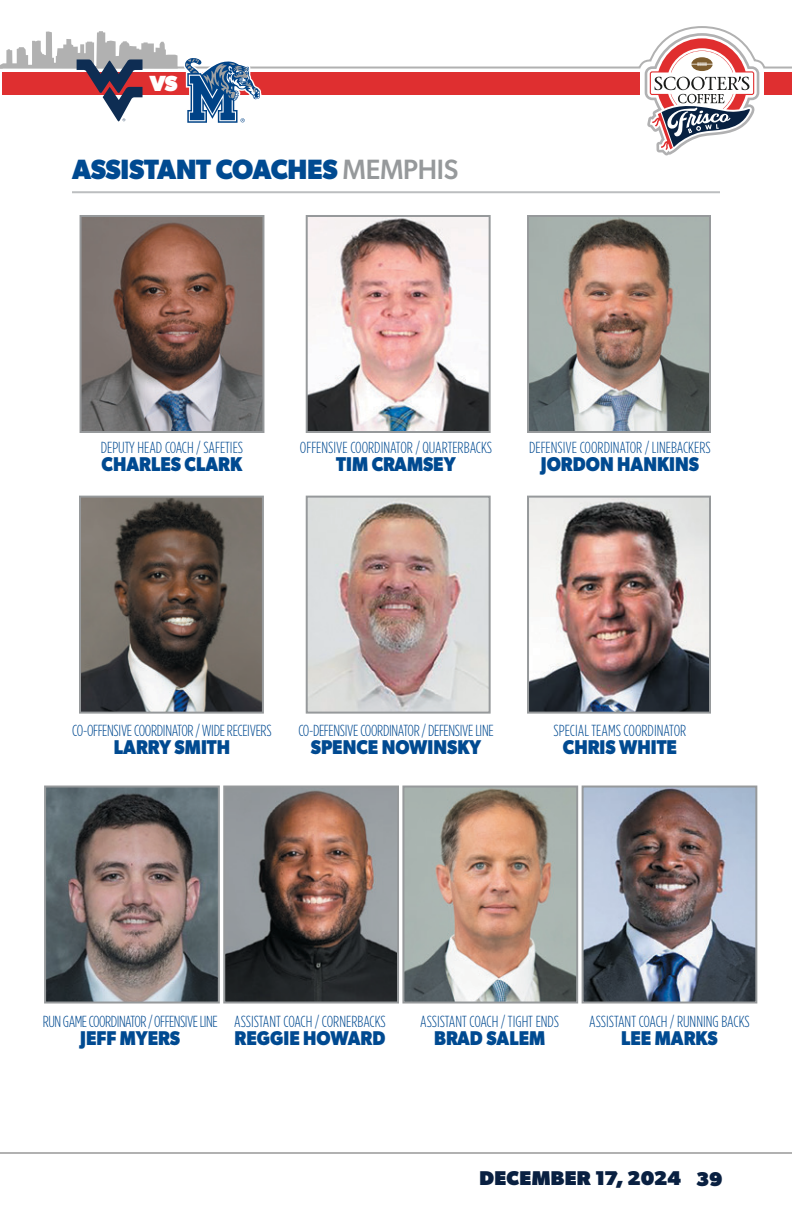
<style>
.page{position:relative;width:792px;height:1224px;background:#fff}
.page>*{position:absolute;margin:0;border:0;box-sizing:border-box;transform-origin:0 0}
.t1{font:700 28px "Gibson";letter-spacing:-.01em;color:#004a91;scale:.96 1}
.t2{font:800 22px "Gibson";color:#fff}
.t3{font:700 20px "Gibson";color:#004a91;scale:.9 1}
.t4{font:800 20px "Gibson";letter-spacing:.01em;color:#092041}
.t5{font:300 16px "Gotham Condensed";letter-spacing:-.015em;color:#004a91}
.s1{font-weight:500;color:#96999b}
</style>
<div class="page">
<hr style="left:72px;top:191px;width:648px;height:2px;background:#bcbec0">
<img style="left:83px;top:218px;width:178px;height:212px">
<div style="left:80px;top:215px;width:184px;height:218px;border:2px solid #96999b"></div>
<img style="left:82px;top:499px;width:179px;height:212px">
<div style="left:79px;top:496px;width:185px;height:218px;border:2px solid #96999b"></div>
<img style="left:309px;top:218px;width:179px;height:212px">
<div style="left:306px;top:215px;width:185px;height:218px;border:2px solid #96999b"></div>
<img style="left:309px;top:499px;width:179px;height:212px">
<div style="left:306px;top:496px;width:185px;height:218px;border:2px solid #96999b"></div>
<img style="left:530px;top:218px;width:178px;height:212px">
<div style="left:527px;top:215px;width:184px;height:218px;border:2px solid #96999b"></div>
<img style="left:530px;top:499px;width:178px;height:212px">
<div style="left:527px;top:496px;width:184px;height:218px;border:2px solid #96999b"></div>
<img style="left:47px;top:789px;width:170px;height:212px">
<div style="left:44px;top:786px;width:176px;height:218px;border:2px solid #96999b"></div>
<img style="left:226px;top:789px;width:170px;height:212px">
<div style="left:223px;top:786px;width:176px;height:218px;border:2px solid #96999b"></div>
<img style="left:405px;top:789px;width:170px;height:212px">
<div style="left:402px;top:786px;width:176px;height:218px;border:2px solid #96999b"></div>
<img style="left:585px;top:789px;width:169px;height:212px">
<div style="left:582px;top:786px;width:175px;height:218px;border:2px solid #96999b"></div>
<hr style="left:0;top:1152px;width:792px;height:2px;background:#b1b1b1">
<svg style="left:0;top:26px;width:792px;height:129px"></svg>
<h2 class="t2" style="left:149px;top:71px;width:30px">VS</h2>
<h1 class="t1" style="left:72px;top:152px;width:404px">ASSISTANT COACHES <span class="s1">MEMPHIS</span></h1>
<p class="t5" style="left:101px;top:438px;width:144px">DEPUTY HEAD COACH / SAFETIES</p>
<p class="t3" style="left:102px;top:452px;width:158px">CHARLES CLARK</p>
<p class="t5" style="left:300px;top:438px;width:194px">OFFENSIVE COORDINATOR / QUARTERBACKS</p>
<p class="t3" style="left:336px;top:452px;width:134px">TIM CRAMSEY</p>
<p class="t5" style="left:529px;top:438px;width:183px">DEFENSIVE COORDINATOR / LINEBACKERS</p>
<p class="t3" style="left:541px;top:452px;width:177px">JORDON HANKINS</p>
<p class="t5" style="left:72px;top:722px;width:201px">CO-OFFENSIVE COORDINATOR / WIDE RECEIVERS</p>
<p class="t3" style="left:114px;top:736px;width:131px">LARRY SMITH</p>
<p class="t5" style="left:298px;top:722px;width:197px">CO-DEFENSIVE COORDINATOR / DEFENSIVE LINE</p>
<p class="t3" style="left:311px;top:736px;width:191px">SPENCE NOWINSKY</p>
<p class="t5" style="left:554px;top:722px;width:134px">SPECIAL TEAMS COORDINATOR</p>
<p class="t3" style="left:563px;top:736px;width:128px">CHRIS WHITE</p>
<p class="t5" style="left:43px;top:1012px;width:176px">RUN GAME COORDINATOR / OFFENSIVE LINE</p>
<p class="t3" style="left:80px;top:1026px;width:113px">JEFF MYERS</p>
<p class="t5" style="left:234px;top:1012px;width:153px">ASSISTANT COACH / CORNERBACKS</p>
<p class="t3" style="left:235px;top:1026px;width:169px">REGGIE HOWARD</p>
<p class="t5" style="left:420px;top:1012px;width:141px">ASSISTANT COACH / TIGHT ENDS</p>
<p class="t3" style="left:434px;top:1026px;width:125px">BRAD SALEM</p>
<p class="t5" style="left:589px;top:1012px;width:162px">ASSISTANT COACH / RUNNING BACKS</p>
<p class="t3" style="left:621px;top:1026px;width:109px">LEE MARKS</p>
<p class="t4" style="left:480px;top:1167px;width:245px">DECEMBER 17, 2024 39</p>
</div>
